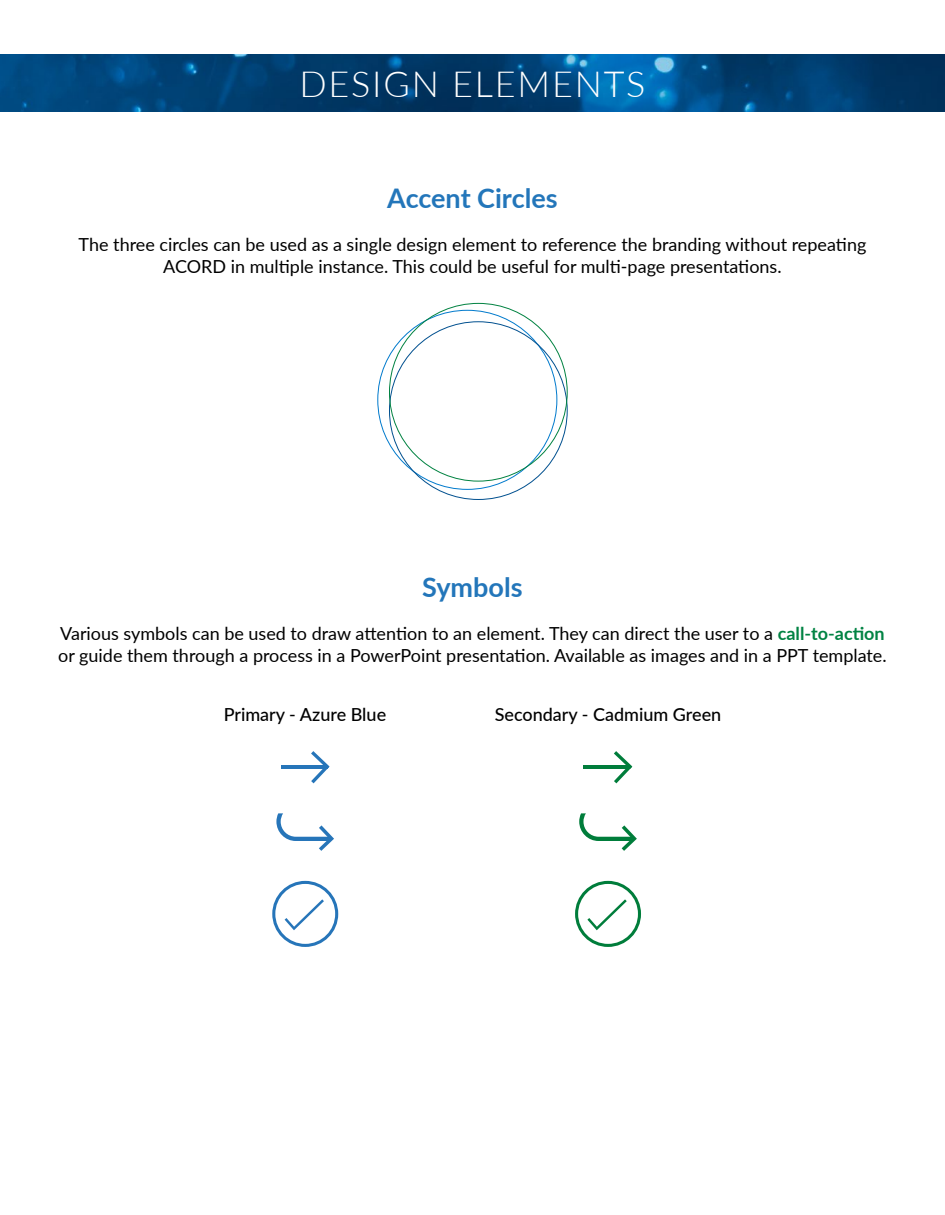
<style>
.page{position:relative;width:945px;height:1215px;background:#fff}
.page>*{position:absolute;margin:0;border:0;box-sizing:border-box;transform-origin:0 0}
.t1{font:300 36px "Lato";letter-spacing:.05em;color:#fff}
.t2{font:700 27px "Lato";color:#2376ba}
.t3{font:18px/21.6px "Lato";color:#000;text-align:center}
.t4{font:500 18px "Lato";color:#000}
.s1{font-weight:700;color:#018343}
</style>
<div class="page">
<img style="left:0;top:54px;width:945px;height:57px">
<hr style="left:281px;top:765px;width:46px;height:3px;background:#2675b9">
<svg style="left:311px;top:751px;width:19px;height:32px"></svg>
<hr style="left:584px;top:765px;width:46px;height:3px;background:#007d3b">
<svg style="left:614px;top:751px;width:18px;height:32px"></svg>
<svg style="left:276px;top:813px;width:58px;height:38px"></svg>
<svg style="left:579px;top:813px;width:58px;height:38px"></svg>
<svg style="left:272px;top:881px;width:66px;height:66px"></svg>
<svg style="left:575px;top:881px;width:66px;height:66px"></svg>
<h1 class="t1" style="left:299px;top:59px;width:348px">DESIGN ELEMENTS</h1>
<h2 class="t2" style="left:387px;top:178px;width:172px">Accent Circles</h2>
<p class="t3" style="left:79px;top:233px;width:789px">The three circles can be used as a single design element to reference the branding without repeating<br>ACORD in multiple instance. This could be useful for multi-page presentations.</p>
<h2 class="t2" style="left:422px;top:567px;width:102px">Symbols</h2>
<p class="t3" style="left:58px;top:622px;width:830px;text-align:left">Various symbols can be used to draw attention to an element. They can direct the user to a <span class="s1">call-to-action </span>or guide them through a process in a PowerPoint presentation. Available as images and in a PPT template.</p>
<p class="t4" style="left:224px;top:702px;width:164px">Primary - Azure Blue</p>
<p class="t4" style="left:495px;top:702px;width:228px">Secondary - Cadmium Green</p>
</div>
